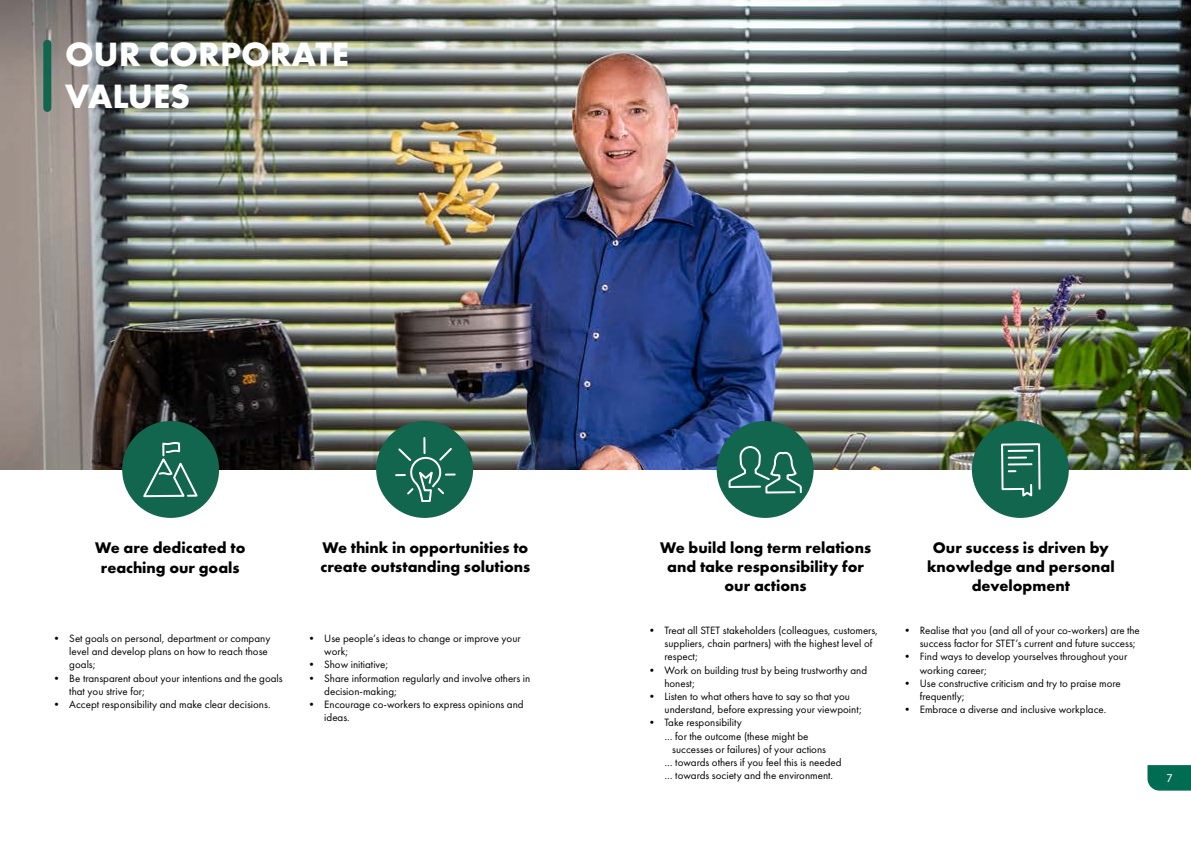
<style>
.page{position:relative;width:1191px;height:842px;background:#fff}
.page>*{position:absolute;margin:0;border:0;box-sizing:border-box;transform-origin:0 0}
.t1{font:700 35px/42px "Futura PT";color:#fff}
.t2{font:700 16px/19.2px "Futura PT";color:#000;text-align:center}
.t3{font:12px "Myriad Pro";color:#fff}
.t4{font:11px/13.2px "Futura PT";color:#000}
</style>
<div class="page">
<img style="left:0;top:0;width:1191px;height:470px">
<div style="left:122px;top:421px;width:97px;height:97px;background:#12664d;border-radius:50%"></div>
<div style="left:972px;top:421px;width:96px;height:97px;background:#12664d;border-radius:50%"></div>
<div style="left:716px;top:421px;width:97px;height:97px;background:#12664d;border-radius:50%"></div>
<div style="left:376px;top:421px;width:97px;height:97px;background:#12664d;border-radius:50%"></div>
<div style="left:43px;top:44px;width:8px;height:64px;background:#12664d"></div>
<svg style="left:1001px;top:443px;width:40px;height:54px"></svg>
<svg style="left:727px;top:446px;width:76px;height:72px"></svg>
<img style="left:141px;top:60px;width:59px;height:438px">
<svg style="left:395px;top:437px;width:61px;height:66px"></svg>
<svg style="left:1147px;top:765px;width:44px;height:26px"></svg>
<h1 class="t1" style="left:65px;top:33px;width:285px">OUR CORPORATE<br>VALUES</h1>
<h2 class="t2" style="left:95px;top:538px;width:152px">We are dedicated to reaching our goals</h2>
<p class="t4" style="left:69px;top:632px;width:203px;text-indent:-18px">• Set goals on personal, department or company level and develop plans on how to reach those goals;</p>
<p class="t4" style="left:69px;top:671px;width:215px;text-indent:-18px">• Be transparent about your intentions and the goals that you strive for;</p>
<p class="t4" style="left:51px;top:698px;width:221px">• Accept responsibility and make clear decisions.</p>
<h2 class="t2" style="left:320px;top:538px;width:211px;text-align:left">We think in opportunities to create outstanding solutions</h2>
<p class="t4" style="left:324px;top:632px;width:198px;text-indent:-18px">• Use people’s ideas to change or improve your work;</p>
<p class="t4" style="left:306px;top:658px;width:84px">• Show initiative;</p>
<p class="t4" style="left:324px;top:671px;width:208px;text-indent:-18px">• Share information regularly and involve others in decision-making;</p>
<p class="t4" style="left:324px;top:698px;width:201px;text-indent:-18px">• Encourage co-workers to express opinions and ideas.</p>
<h2 class="t2" style="left:660px;top:537px;width:212px">We build long term relations and take responsibility for our actions</h2>
<p class="t4" style="left:664px;top:624px;width:215px;text-indent:-18px">• Treat all STET stakeholders (colleagues, customers, suppliers, chain partners) with the highest level of respect;</p>
<p class="t4" style="left:664px;top:663px;width:204px;text-indent:-18px">• Work on building trust by being trustworthy and honest;</p>
<p class="t4" style="left:664px;top:690px;width:199px;text-indent:-18px">• Listen to what others have to say so that you understand, before expressing your viewpoint;</p>
<p class="t4" style="left:646px;top:716px;width:97px">• Take responsibility</p>
<p class="t4" style="left:664px;top:729px;width:145px">… for the outcome (these might be</p>
<p class="t4" style="left:672px;top:742px;width:155px">successes or failures) of your actions</p>
<p class="t4" style="left:664px;top:756px;width:179px">… towards others if you feel this is needed</p>
<p class="t4" style="left:664px;top:769px;width:170px">… towards society and the environment.</p>
<h2 class="t2" style="left:927px;top:538px;width:189px">Our success is driven by knowledge and personal development</h2>
<p class="t4" style="left:919px;top:624px;width:222px;text-indent:-18px">• Realise that you (and all of your co-workers) are the success factor for STET’s current and future success;</p>
<p class="t4" style="left:919px;top:650px;width:209px;text-indent:-18px">• Find ways to develop yourselves throughout your working career;</p>
<p class="t4" style="left:919px;top:676px;width:202px;text-indent:-18px">• Use constructive criticism and try to praise more frequently;</p>
<p class="t4" style="left:901px;top:703px;width:206px">• Embrace a diverse and inclusive workplace.</p>
<p class="t3" style="left:1166px;top:770px;width:8px">7</p>
</div>
